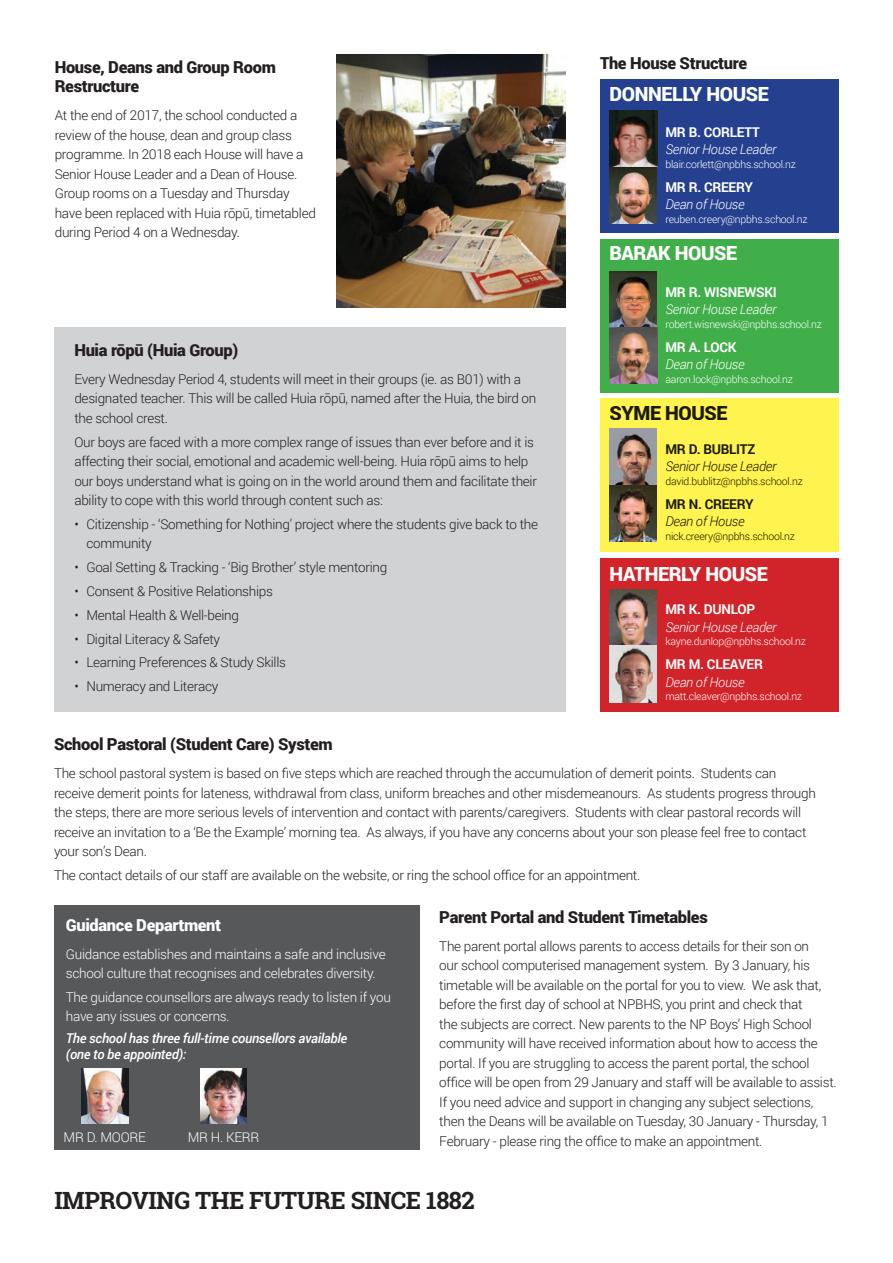
<style>
.page{position:relative;width:893px;height:1263px;background:#fff}
.page>*{position:absolute;margin:0;border:0;box-sizing:border-box;transform-origin:0 0}
.t1{font:700 24px "Roboto Slab";letter-spacing:-.02em;color:#231f20}
.t2{font:900 19.5px "Roboto";letter-spacing:-.02em;color:#fff}
.t3{font:900 19.5px "Roboto";letter-spacing:-.02em;color:#1a1a00}
.t4{font:900 16.5px/19.5px "Roboto";letter-spacing:-.02em;color:#231f20}
.t5{font:900 16.5px "Roboto";letter-spacing:-.02em;color:#fff}
.t6{font:300 13.5px/19.5px "Roboto";letter-spacing:-.02em;color:#231f20}
.t7{font:300 13.5px/19.5px "Roboto";letter-spacing:-.02em;color:#fff}
.t8{font:italic 300 13.5px "Roboto";letter-spacing:-.02em;color:#fff}
.t9{font:italic 500 13.5px/16.5px "Roboto";letter-spacing:-.02em;color:#fff}
.t10{font:700 13.5px "Roboto";letter-spacing:-.02em;color:#fff}
.t11{font:italic 300 13.5px "Roboto";letter-spacing:-.02em;color:#1a1a00}
.t12{font:700 13.5px "Roboto";letter-spacing:-.02em;color:#1a1a00}
.t13{font:300 10.5px "Roboto";letter-spacing:-.02em;color:#fff}
.t14{font:300 10.5px "Roboto";letter-spacing:-.02em;color:#1a1a00}
</style>
<div class="page">
<div style="left:54px;top:327px;width:512px;height:385px;background:#d1d2d4"></div>
<div style="left:55px;top:905px;width:365px;height:245px;background:#57585a"></div>
<img style="left:81px;top:1068px;width:47px;height:55px">
<img style="left:200px;top:1068px;width:47px;height:55px">
<div style="left:600px;top:79px;width:239px;height:154px;background:#25408f"></div>
<img style="left:609px;top:111px;width:48px;height:113px">
<div style="left:600px;top:239px;width:239px;height:153px;background:#40ae49"></div>
<div style="left:600px;top:398px;width:239px;height:153px;background:#fff34f"></div>
<div style="left:600px;top:558px;width:239px;height:154px;background:#d1232a"></div>
<img style="left:610px;top:271px;width:47px;height:84px">
<img style="left:610px;top:355px;width:47px;height:29px">
<img style="left:609px;top:429px;width:48px;height:112px">
<img style="left:609px;top:590px;width:48px;height:112px">
<img style="left:336px;top:54px;width:230px;height:253px">
<p class="t4" style="left:55px;top:57px;width:223px">House, Deans and Group Room<br>Restructure</p>
<p class="t6" style="left:55px;top:105px;width:263px">At the end of 2017, the school conducted a review of the house, dean and group class programme. In 2018 each House will have a Senior House Leader and a Dean of House.<br>Group rooms on a Tuesday and Thursday have been replaced with Huia rōpū, timetabled during Period 4 on a Wednesday.</p>
<p class="t4" style="left:74px;top:340px;width:165px">Huia rōpū (Huia Group)</p>
<p class="t6" style="left:74px;top:369px;width:463px">Every Wednesday Period 4, students will meet in their groups (ie. as B01) with a designated teacher. This will be called Huia rōpū, named after the Huia, the bird on the school crest.</p>
<p class="t6" style="left:74px;top:432px;width:464px">Our boys are faced with a more complex range of issues than ever before and it is affecting their social, emotional and academic well-being. Huia rōpū aims to help our boys understand what is going on in the world around them and facilitate their ability to cope with this world through content such as:</p>
<p class="t6" style="left:86px;top:514px;width:453px;text-indent:-12px">• Citizenship - ‘Something for Nothing’ project where the students give back to the community</p>
<p class="t6" style="left:74px;top:557px;width:314px">• Goal Setting &amp; Tracking - ‘Big Brother’ style mentoring</p>
<p class="t6" style="left:74px;top:581px;width:200px">• Consent &amp; Positive Relationships</p>
<p class="t6" style="left:74px;top:605px;width:166px">• Mental Health &amp; Well-being</p>
<p class="t6" style="left:74px;top:628px;width:147px">• Digital Literacy &amp; Safety</p>
<p class="t6" style="left:74px;top:652px;width:213px">• Learning Preferences &amp; Study Skills</p>
<p class="t6" style="left:74px;top:676px;width:145px">• Numeracy and Literacy</p>
<p class="t4" style="left:600px;top:53px;width:149px">The House Structure</p>
<h2 class="t2" style="left:609px;top:80px;width:161px">DONNELLY HOUSE</h2>
<p class="t10" style="left:665px;top:123px;width:96px">MR B. CORLETT</p>
<p class="t8" style="left:665px;top:140px;width:113px">Senior House Leader</p>
<p class="t13" style="left:665px;top:157px;width:132px">blair.corlett@npbhs.school.nz</p>
<p class="t10" style="left:665px;top:178px;width:89px">MR R. CREERY</p>
<p class="t8" style="left:665px;top:195px;width:81px">Dean of House</p>
<p class="t13" style="left:665px;top:212px;width:144px">reuben.creery@npbhs.school.nz</p>
<h2 class="t2" style="left:609px;top:240px;width:129px">BARAK HOUSE</h2>
<p class="t10" style="left:665px;top:282px;width:113px">MR R. WISNEWSKI</p>
<p class="t8" style="left:665px;top:300px;width:113px">Senior House Leader</p>
<p class="t13" style="left:665px;top:317px;width:158px">robert.wisnewski@npbhs.school.nz</p>
<p class="t10" style="left:665px;top:337px;width:73px">MR A. LOCK</p>
<p class="t8" style="left:665px;top:355px;width:81px">Dean of House</p>
<p class="t13" style="left:665px;top:372px;width:129px">aaron.lock@npbhs.school.nz</p>
<h2 class="t3" style="left:609px;top:399px;width:120px">SYME HOUSE</h2>
<p class="t12" style="left:665px;top:440px;width:91px">MR D. BUBLITZ</p>
<p class="t11" style="left:665px;top:457px;width:113px">Senior House Leader</p>
<p class="t14" style="left:665px;top:474px;width:139px">david.bublitz@npbhs.school.nz</p>
<p class="t12" style="left:665px;top:495px;width:90px">MR N. CREERY</p>
<p class="t11" style="left:665px;top:512px;width:81px">Dean of House</p>
<p class="t14" style="left:665px;top:529px;width:131px">nick.creery@npbhs.school.nz</p>
<h2 class="t2" style="left:609px;top:560px;width:160px">HATHERLY HOUSE</h2>
<p class="t10" style="left:665px;top:600px;width:91px">MR K. DUNLOP</p>
<p class="t8" style="left:665px;top:618px;width:113px">Senior House Leader</p>
<p class="t13" style="left:665px;top:634px;width:142px">kayne.dunlop@npbhs.school.nz</p>
<p class="t10" style="left:665px;top:655px;width:99px">MR M. CLEAVER</p>
<p class="t8" style="left:665px;top:673px;width:81px">Dean of House</p>
<p class="t13" style="left:665px;top:689px;width:138px">matt.cleaver@npbhs.school.nz</p>
<p class="t4" style="left:54px;top:734px;width:280px">School Pastoral (Student Care) System</p>
<p class="t6" style="left:54px;top:763px;width:763px">The school pastoral system is based on five steps which are reached through the accumulation of demerit points. Students can receive demerit points for lateness, withdrawal from class, uniform breaches and other misdemeanours. As students progress through the steps, there are more serious levels of intervention and contact with parents/caregivers. Students with clear pastoral records will receive an invitation to a ‘Be the Example’ morning tea. As always, if you have any concerns about your son please feel free to contact your son’s Dean.</p>
<p class="t6" style="left:54px;top:865px;width:588px">The contact details of our staff are available on the website, or ring the school office for an appointment.</p>
<p class="t5" style="left:66px;top:913px;width:157px">Guidance Department</p>
<p class="t7" style="left:66px;top:943px;width:321px">Guidance establishes and maintains a safe and inclusive school culture that recognises and celebrates diversity.</p>
<p class="t7" style="left:66px;top:987px;width:326px">The guidance counsellors are always ready to listen if you have any issues or concerns.</p>
<p class="t9" style="left:66px;top:1029px;width:283px">The school has three full-time counsellors available (one to be appointed):</p>
<p class="t7" style="left:64px;top:1127px;width:84px">MR D. MOORE</p>
<p class="t7" style="left:188px;top:1127px;width:73px">MR H. KERR</p>
<p class="t4" style="left:439px;top:906px;width:270px">Parent Portal and Student Timetables</p>
<p class="t6" style="left:439px;top:936px;width:399px">The parent portal allows parents to access details for their son on<br>our school computerised management system. By 3 January, his timetable will be available on the portal for you to view. We ask that, before the first day of school at NPBHS, you print and check that<br>the subjects are correct. New parents to the NP Boys’ High School community will have received information about how to access the portal. If you are struggling to access the parent portal, the school office will be open from 29 January and staff will be available to assist.<br>If you need advice and support in changing any subject selections, then the Deans will be available on Tuesday, 30 January - Thursday, 1<br>February - please ring the office to make an appointment.</p>
<h1 class="t1" style="left:54px;top:1184px;width:422px">IMPROVING THE FUTURE SINCE 1882</h1>
</div>
